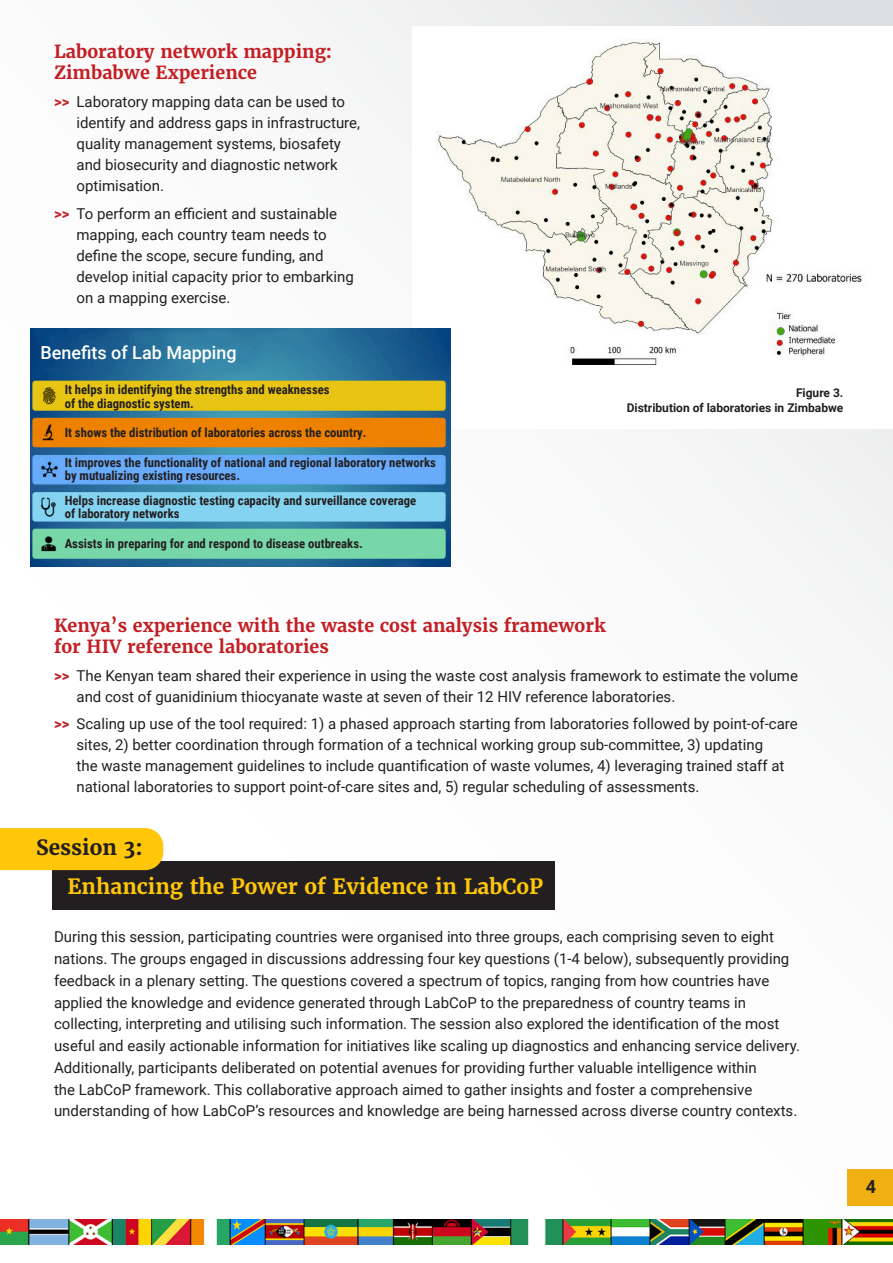
<style>
.page{position:relative;width:893px;height:1263px;background:#fff}
.page>*{position:absolute;margin:0;border:0;box-sizing:border-box;transform-origin:0 0}
.Session_yellow_type_black_background{font:700 21px "Merriweather";color:#ffc60a}
.Body_Text{font:700 21px "Merriweather";color:#231f20}
.Semibold_red{font:700 18px/21px "Merriweather";color:#c31e23}
.bullet_list{font:500 18px "Roboto";color:#fff}
.t1{font:700 18px "Roboto";color:#231f20}
.Body_Text-2{font:15px/21.8px "Roboto";color:#231f20}
.bullet_list-2{font:15px/21px "Roboto";color:#231f20}
.bullet_list-3{font:700 12.75px/13.5px "Roboto Condensed";color:#231f20}
.t2{font:700 12px "Roboto";color:#231f20}
.s1{font-weight:700;color:#c31e23}
</style>
<div class="page">
<img style="left:0;top:1223px;width:893px;height:21px">
<div style="left:848px;top:1169px;width:45px;height:36px;background:#f0b012"></div>
<div style="left:52px;top:862px;width:502px;height:48px;background:#231f20"></div>
<div style="left:0;top:828px;width:163px;height:42px;background:#ffc60a"></div>
<img style="left:423px;top:42px;width:439px;height:337px">
<img style="left:31px;top:329px;width:419px;height:238px">
<p class="Semibold_red" style="left:54px;top:41px;width:280px">Laboratory network mapping:<br>Zimbabwe Experience</p>
<p class="bullet_list-2" style="left:76px;top:91px;width:285px;text-indent:-22px"><span class="s1">&gt;&gt;</span> Laboratory mapping data can be used to identify and address gaps in infrastructure, quality management systems, biosafety and biosecurity and diagnostic network optimisation.</p>
<p class="bullet_list-2" style="left:76px;top:202px;width:279px;text-indent:-22px"><span class="s1">&gt;&gt;</span> To perform an efficient and sustainable mapping, each country team needs to define the scope, secure funding, and develop initial capacity prior to embarking on a mapping exercise.</p>
<p class="bullet_list" style="left:41px;top:340px;width:198px">Benefits of Lab Mapping</p>
<p class="bullet_list-3" style="left:65px;top:382px;width:266px">It helps in identifying the strengths and weaknesses of the diagnostic system.</p>
<p class="bullet_list-3" style="left:65px;top:425px;width:303px">It shows the distribution of laboratories across the country.</p>
<p class="bullet_list-3" style="left:65px;top:455px;width:373px">It improves the functionality of national and regional laboratory networks by mutualizing existing resources.</p>
<p class="bullet_list-3" style="left:65px;top:493px;width:353px">Helps increase diagnostic testing capacity and surveillance coverage of laboratory networks</p>
<p class="bullet_list-3" style="left:65px;top:536px;width:300px">Assists in preparing for and respond to disease outbreaks.</p>
<p class="t2" style="left:796px;top:384px;width:49px">Figure 3.</p>
<p class="t2" style="left:627px;top:399px;width:218px">Distribution of laboratories in Zimbabwe</p>
<p class="Semibold_red" style="left:54px;top:615px;width:553px">Kenya’s experience with the waste cost analysis framework for HIV reference laboratories</p>
<p class="bullet_list-2" style="left:76px;top:664px;width:723px;text-indent:-22px"><span class="s1">&gt;&gt;</span> The Kenyan team shared their experience in using the waste cost analysis framework to estimate the volume and cost of guanidinium thiocyanate waste at seven of their 12 HIV reference laboratories.</p>
<p class="bullet_list-2" style="left:76px;top:713px;width:723px;text-indent:-22px"><span class="s1">&gt;&gt;</span> Scaling up use of the tool required: 1) a phased approach starting from laboratories followed by point-of-care sites, 2) better coordination through formation of a technical working group sub-committee, 3) updating<br>the waste management guidelines to include quantification of waste volumes, 4) leveraging trained staff at national laboratories to support point-of-care sites and, 5) regular scheduling of assessments.</p>
<p class="Body_Text" style="left:36px;top:833px;width:108px">Session 3:</p>
<p class="Session_yellow_type_black_background" style="left:67px;top:872px;width:477px">Enhancing the Power of Evidence in LabCoP</p>
<p class="Body_Text-2" style="left:54px;top:925px;width:747px">During this session, participating countries were organised into three groups, each comprising seven to eight nations. The groups engaged in discussions addressing four key questions (1-4 below), subsequently providing feedback in a plenary setting. The questions covered a spectrum of topics, ranging from how countries have applied the knowledge and evidence generated through LabCoP to the preparedness of country teams in collecting, interpreting and utilising such information. The session also explored the identification of the most useful and easily actionable information for initiatives like scaling up diagnostics and enhancing service delivery.<br>Additionally, participants deliberated on potential avenues for providing further valuable intelligence within<br>the LabCoP framework. This collaborative approach aimed to gather insights and foster a comprehensive understanding of how LabCoP’s resources and knowledge are being harnessed across diverse country contexts.</p>
<p class="t1" style="left:866px;top:1174px;width:12px">4</p>
</div>
